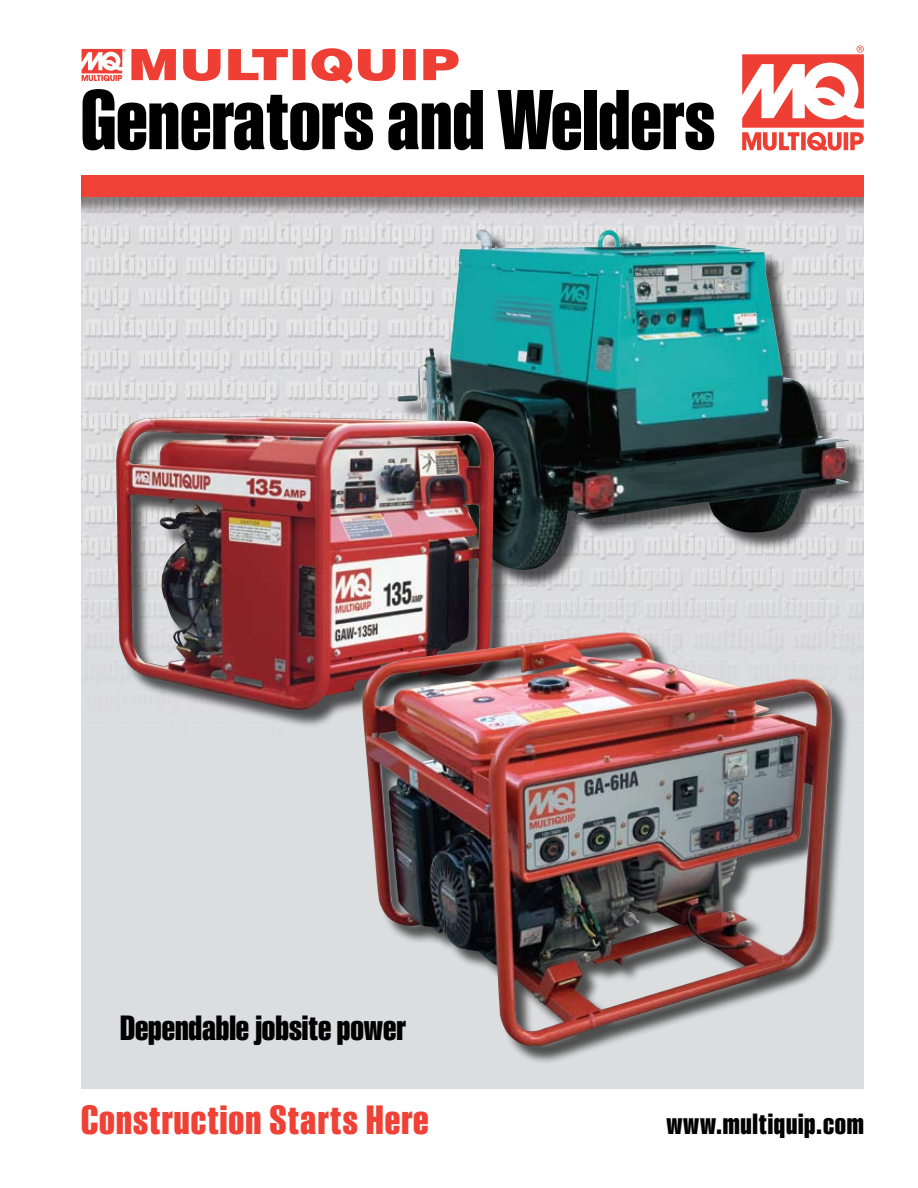
<style>
.page{position:relative;width:918px;height:1188px;background:#fff}
.page>*{position:absolute;margin:0;border:0;box-sizing:border-box;transform-origin:0 0}
.t1{font:700 87px "Smart Sans";color:#000}
.t2{font:700 42px "Smart Sans";letter-spacing:.025em;color:#ef4135}
.t3{font:700 36px "Smart Sans";color:#000}
.t4{font:700 30px "Smart Sans";letter-spacing:.025em;color:#000}
</style>
<div class="page">
<img style="left:81px;top:197px;width:783px;height:676px">
<div style="left:81px;top:873px;width:783px;height:216px;background:#dcddde"></div>
<div style="left:81px;top:176px;width:783px;height:21px;background:#ef4135"></div>
<div style="left:399px;top:232px;width:509px;height:378px;background:#000;opacity:.65"></div>
<img style="left:396px;top:228px;width:453px;height:350px">
<div style="left:118px;top:419px;width:419px;height:328px;background:#000;opacity:.65"></div>
<img style="left:116px;top:416px;width:379px;height:295px">
<div style="left:364px;top:634px;width:547px;height:486px;background:#000;opacity:.65"></div>
<img style="left:362px;top:632px;width:470px;height:414px">
<svg style="left:742px;top:45px;width:122px;height:106px"></svg>
<svg style="left:82px;top:48px;width:377px;height:36px"></svg>
<h1 class="t1" style="left:81px;top:71px;width:636px">Generators and Welders</h1>
<p class="t3" style="left:120px;top:1008px;width:287px">Dependable jobsite power</p>
<p class="t2" style="left:81px;top:1096px;width:349px">Construction Starts Here</p>
<p class="t4" style="left:667px;top:1107px;width:199px">www.multiquip.com</p>
</div>
